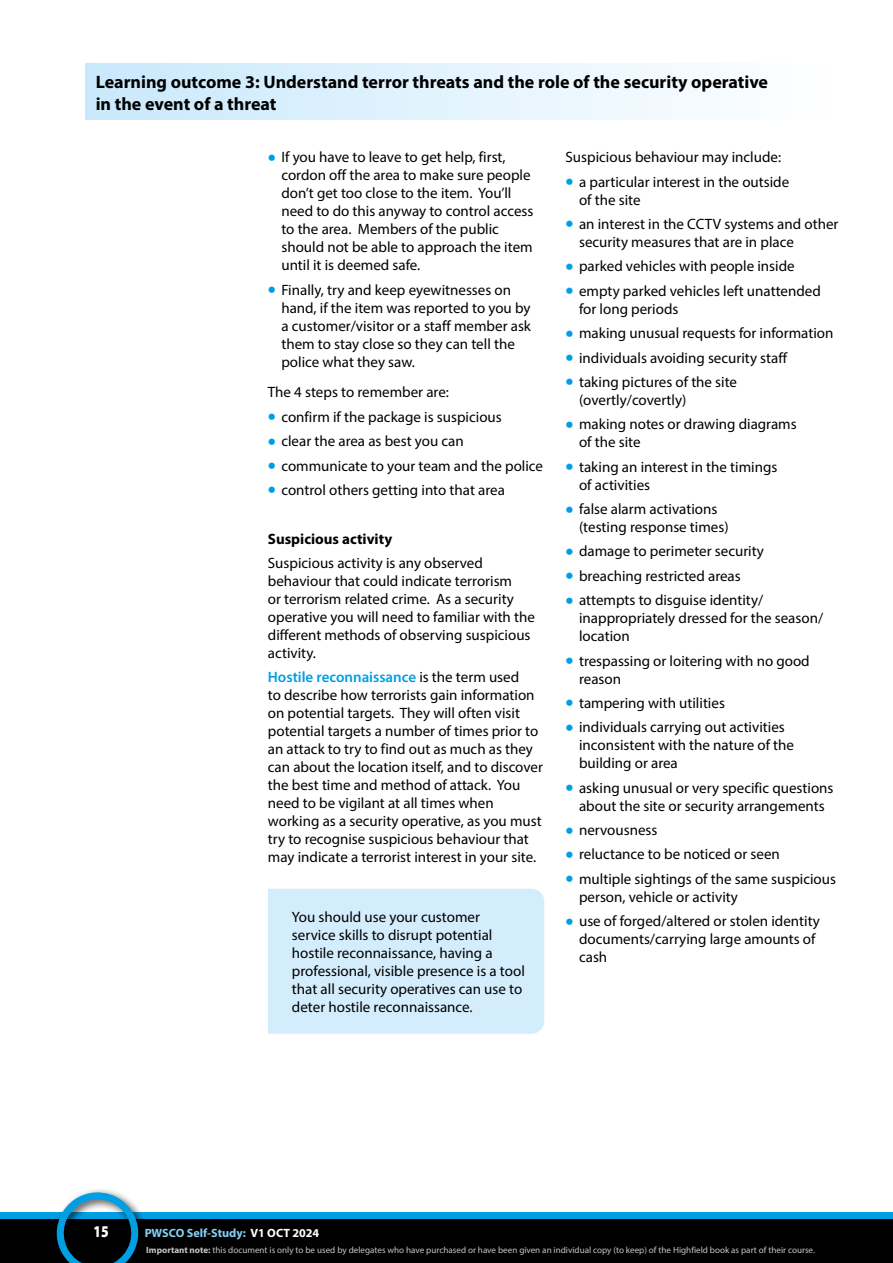
<style>
.page{position:relative;width:893px;height:1263px;background:#fff}
.page>*{position:absolute;margin:0;border:0;box-sizing:border-box;transform-origin:0 0}
.t1{font:700 18px/21.6px "Myriad Pro";color:#000}
.t2{font:900 16.5px "Myriad Pro";color:#fff;scale:.8 1}
.t3{font:15px/18px "Myriad Pro";color:#000}
.t4{font:700 15px "Myriad Pro";color:#000}
.t5{font:700 12px "Myriad Pro";color:#83d0f5}
.t6{font:9px "Myriad Pro";color:#c6c6c6}
.s1{font-weight:700;font-size:24px;color:#009fe3}
.s2{font-weight:600;color:#009fe3}
.s3{color:#fff}
.s4{font-weight:700}
</style>
<div class="page">
<div style="left:0;top:1214px;width:893px;height:49px;background:#000"></div>
<div style="left:0;top:1212px;width:893px;height:6px;background:#009fe3"></div>
<div style="left:52px;top:1187px;width:97px;height:76px;background:#000;opacity:.75"></div>
<svg style="left:51px;top:1187px;width:93px;height:76px"></svg>
<div style="left:268px;top:889px;width:276px;height:145px;background:#d4edfc"></div>
<div style="left:85px;top:64px;width:757px;height:55px;background:linear-gradient(to right,#c9e9fc,#fff)"></div>
<p class="t1" style="left:96px;top:70px;width:674px">Learning outcome 3: Understand terror threats and the role of the security operative in the event of a threat</p>
<p class="t3" style="left:281px;top:148px;width:253px;text-indent:-14px"><span class="s1">•</span> If you have to leave to get help, first, cordon off the area to make sure people don’t get too close to the item. You’ll need to do this anyway to control access to the area. Members of the public should not be able to approach the item until it is deemed safe.</p>
<p class="t3" style="left:281px;top:280px;width:251px;text-indent:-14px"><span class="s1">•</span> Finally, try and keep eyewitnesses on hand, if the item was reported to you by a customer/visitor or a staff member ask them to stay close so they can tell the police what they saw.</p>
<p class="t3" style="left:268px;top:383px;width:183px">The 4 steps to remember are:</p>
<p class="t3" style="left:268px;top:407px;width:235px"><span class="s1">•</span> confirm if the package is suspicious</p>
<p class="t3" style="left:268px;top:432px;width:197px"><span class="s1">•</span> clear the area as best you can</p>
<p class="t3" style="left:268px;top:456px;width:277px"><span class="s1">•</span> communicate to your team and the police</p>
<p class="t3" style="left:268px;top:481px;width:238px"><span class="s1">•</span> control others getting into that area</p>
<p class="t4" style="left:268px;top:529px;width:126px">Suspicious activity</p>
<p class="t3" style="left:268px;top:554px;width:269px">Suspicious activity is any observed behaviour that could indicate terrorism<br>or terrorism related crime. As a security operative you will need to familiar with the different methods of observing suspicious activity.</p>
<p class="t3" style="left:268px;top:668px;width:277px"><span class="s2">Hostile reconnaissance</span> is the term used<br>to describe how terrorists gain information on potential targets. They will often visit potential targets a number of times prior to an attack to try to find out as much as they can about the location itself, and to discover the best time and method of attack. You need to be vigilant at all times when working as a security operative, as you must try to recognise suspicious behaviour that may indicate a terrorist interest in your site.</p>
<p class="t3" style="left:292px;top:907px;width:234px">You should use your customer service skills to disrupt potential hostile reconnaissance, having a professional, visible presence is a tool that all security operatives can use to deter hostile reconnaissance.</p>
<p class="t3" style="left:566px;top:148px;width:217px">Suspicious behaviour may include:</p>
<p class="t3" style="left:579px;top:172px;width:212px;text-indent:-14px"><span class="s1">•</span> a particular interest in the outside of the site</p>
<p class="t3" style="left:579px;top:215px;width:261px;text-indent:-14px"><span class="s1">•</span> an interest in the CCTV systems and other security measures that are in place</p>
<p class="t3" style="left:566px;top:257px;width:231px"><span class="s1">•</span> parked vehicles with people inside</p>
<p class="t3" style="left:579px;top:281px;width:243px;text-indent:-14px"><span class="s1">•</span> empty parked vehicles left unattended for long periods</p>
<p class="t3" style="left:566px;top:324px;width:269px"><span class="s1">•</span> making unusual requests for information</p>
<p class="t3" style="left:566px;top:348px;width:223px"><span class="s1">•</span> individuals avoiding security staff</p>
<p class="t3" style="left:579px;top:373px;width:160px;text-indent:-14px"><span class="s1">•</span> taking pictures of the site (overtly/covertly)</p>
<p class="t3" style="left:579px;top:415px;width:219px;text-indent:-14px"><span class="s1">•</span> making notes or drawing diagrams of the site</p>
<p class="t3" style="left:579px;top:457px;width:200px;text-indent:-14px"><span class="s1">•</span> taking an interest in the timings of activities</p>
<p class="t3" style="left:579px;top:500px;width:151px;text-indent:-14px"><span class="s1">•</span> false alarm activations (testing response times)</p>
<p class="t3" style="left:566px;top:542px;width:200px"><span class="s1">•</span> damage to perimeter security</p>
<p class="t3" style="left:566px;top:566px;width:177px"><span class="s1">•</span> breaching restricted areas</p>
<p class="t3" style="left:579px;top:591px;width:246px;text-indent:-14px"><span class="s1">•</span> attempts to disguise identity/ inappropriately dressed for the season/ location</p>
<p class="t3" style="left:579px;top:651px;width:232px;text-indent:-14px"><span class="s1">•</span> trespassing or loitering with no good reason</p>
<p class="t3" style="left:566px;top:694px;width:161px"><span class="s1">•</span> tampering with utilities</p>
<p class="t3" style="left:579px;top:718px;width:216px;text-indent:-14px"><span class="s1">•</span> individuals carrying out activities inconsistent with the nature of the building or area</p>
<p class="t3" style="left:566px;top:778px;width:269px;text-align:center"><span class="s1">•</span> asking unusual or very specific questions about the site or security arrangements</p>
<p class="t3" style="left:566px;top:821px;width:93px"><span class="s1">•</span> nervousness</p>
<p class="t3" style="left:566px;top:845px;width:216px"><span class="s1">•</span> reluctance to be noticed or seen</p>
<p class="t3" style="left:579px;top:869px;width:258px;text-indent:-13px"><span class="s1">•</span> multiple sightings of the same suspicious person, vehicle or activity</p>
<p class="t3" style="left:579px;top:912px;width:242px;text-indent:-14px"><span class="s1">•</span> use of forged/altered or stolen identity documents/carrying large amounts of cash</p>
<p class="t2" style="left:94px;top:1221px;width:20px">15</p>
<p class="t5" style="left:145px;top:1225px;width:176px">PWSCO Self-Study: <span class="s3">V1 OCT 2024</span></p>
<p class="t6" style="left:146px;top:1244px;width:670px"><span class="s4">Important note:</span> this document is only to be used by delegates who have purchased or have been given an individual copy (to keep) of the Highfield book as part of their course.</p>
</div>
